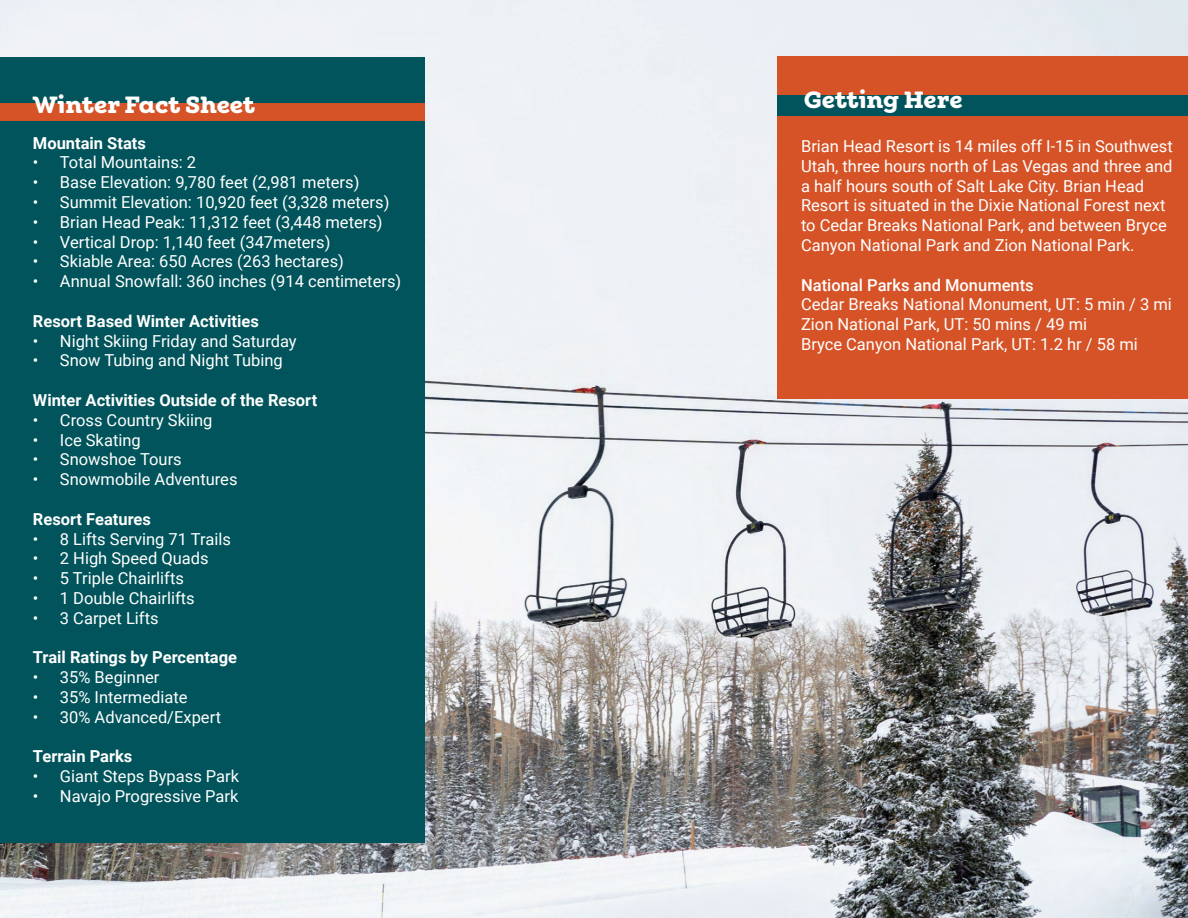
<style>
.page{position:relative;width:1188px;height:918px;background:#fff}
.page>*{position:absolute;margin:0;border:0;box-sizing:border-box;transform-origin:0 0}
.t1{font:700 24px "Winden Alt";color:#fff}
.t2{font:16.5px/19.8px "Roboto";color:#fff}
.t3{font:700 16.5px "Roboto";color:#fff}
.t4{font:500 16.5px "Roboto";color:#fff}
</style>
<div class="page">
<img style="left:0;top:0;width:1188px;height:918px">
<div style="left:777px;top:57px;width:411px;height:342px;background:#d55327"></div>
<div style="left:777px;top:95px;width:411px;height:21px;background:#01545b"></div>
<div style="left:0;top:57px;width:425px;height:785px;background:#01545b"></div>
<div style="left:0;top:103px;width:425px;height:17px;background:#d55327"></div>
<h1 class="t1" style="left:33px;top:94px;width:224px">Winter Fact Sheet</h1>
<p class="t3" style="left:33px;top:136px;width:115px">Mountain Stats</p>
<p class="t2" style="left:33px;top:154px;width:7px">ï</p>
<p class="t2" style="left:60px;top:154px;width:138px">Total Mountains: 2</p>
<p class="t2" style="left:33px;top:173px;width:7px">ï</p>
<p class="t2" style="left:60px;top:173px;width:301px">Base Elevation: 9,780 feet (2,981 meters)</p>
<p class="t2" style="left:33px;top:193px;width:7px">ï</p>
<p class="t2" style="left:60px;top:193px;width:331px">Summit Elevation: 10,920 feet (3,328 meters)</p>
<p class="t2" style="left:33px;top:213px;width:7px">ï</p>
<p class="t2" style="left:60px;top:213px;width:324px">Brian Head Peak: 11,312 feet (3,448 meters)</p>
<p class="t2" style="left:33px;top:233px;width:7px">ï</p>
<p class="t2" style="left:60px;top:233px;width:272px">Vertical Drop: 1,140 feet (347meters)</p>
<p class="t2" style="left:33px;top:253px;width:7px">ï</p>
<p class="t2" style="left:60px;top:253px;width:286px">Skiable Area: 650 Acres (263 hectares)</p>
<p class="t2" style="left:33px;top:272px;width:7px">ï</p>
<p class="t2" style="left:60px;top:272px;width:343px">Annual Snowfall: 360 inches (914 centimeters)</p>
<p class="t3" style="left:33px;top:314px;width:227px">Resort Based Winter Activities</p>
<p class="t2" style="left:33px;top:332px;width:7px">ï</p>
<p class="t2" style="left:60px;top:332px;width:238px">Night Skiing Friday and Saturday</p>
<p class="t2" style="left:33px;top:352px;width:7px">ï</p>
<p class="t2" style="left:60px;top:352px;width:224px">Snow Tubing and Night Tubing</p>
<p class="t3" style="left:33px;top:394px;width:286px">Winter Activities Outside of the Resort</p>
<p class="t2" style="left:33px;top:411px;width:7px">ï</p>
<p class="t2" style="left:60px;top:411px;width:154px">Cross Country Skiing</p>
<p class="t2" style="left:33px;top:431px;width:7px">ï</p>
<p class="t2" style="left:60px;top:431px;width:82px">Ice Skating</p>
<p class="t2" style="left:33px;top:451px;width:7px">ï</p>
<p class="t2" style="left:60px;top:451px;width:123px">Snowshoe Tours</p>
<p class="t2" style="left:33px;top:470px;width:7px">ï</p>
<p class="t2" style="left:60px;top:470px;width:179px">Snowmobile Adventures</p>
<p class="t3" style="left:33px;top:512px;width:120px">Resort Features</p>
<p class="t2" style="left:33px;top:530px;width:7px">ï</p>
<p class="t2" style="left:60px;top:530px;width:172px">8 Lifts Serving 71 Trails</p>
<p class="t2" style="left:33px;top:550px;width:7px">ï</p>
<p class="t2" style="left:60px;top:550px;width:150px">2 High Speed Quads</p>
<p class="t2" style="left:33px;top:569px;width:7px">ï</p>
<p class="t2" style="left:60px;top:569px;width:125px">5 Triple Chairlifts</p>
<p class="t2" style="left:33px;top:589px;width:7px">ï</p>
<p class="t2" style="left:60px;top:589px;width:136px">1 Double Chairlifts</p>
<p class="t2" style="left:33px;top:609px;width:7px">ï</p>
<p class="t2" style="left:60px;top:609px;width:100px">3 Carpet Lifts</p>
<p class="t3" style="left:33px;top:651px;width:206px">Trail Ratings by Percentage</p>
<p class="t2" style="left:33px;top:668px;width:7px">ï</p>
<p class="t2" style="left:60px;top:668px;width:101px">35% Beginner</p>
<p class="t2" style="left:33px;top:688px;width:7px">ï</p>
<p class="t2" style="left:60px;top:688px;width:129px">35% Intermediate</p>
<p class="t2" style="left:33px;top:708px;width:7px">ï</p>
<p class="t2" style="left:60px;top:708px;width:163px">30% Advanced/Expert</p>
<p class="t3" style="left:33px;top:750px;width:101px">Terrain Parks</p>
<p class="t2" style="left:33px;top:767px;width:7px">ï</p>
<p class="t2" style="left:60px;top:767px;width:181px">Giant Steps Bypass Park</p>
<p class="t2" style="left:33px;top:787px;width:7px">ï</p>
<p class="t2" style="left:60px;top:787px;width:180px">Navajo Progressive Park</p>
<h1 class="t1" style="left:804px;top:89px;width:161px">Getting Here</h1>
<p class="t2" style="left:801px;top:137px;width:373px">Brian Head Resort is 14 miles off I-15 in Southwest Utah, three hours north of Las Vegas and three and a half hours south of Salt Lake City. Brian Head Resort is situated in the Dixie National Forest next to Cedar Breaks National Park, and between Bryce Canyon National Park and Zion National Park.</p>
<p class="t4" style="left:801px;top:275px;width:234px">National Parks and Monuments</p>
<p class="t2" style="left:801px;top:295px;width:372px">Cedar Breaks National Monument, UT: 5 min / 3 mi<br>Zion National Park, UT: 50 mins / 49 mi<br>Bryce Canyon National Park, UT: 1.2 hr / 58 mi</p>
</div>
